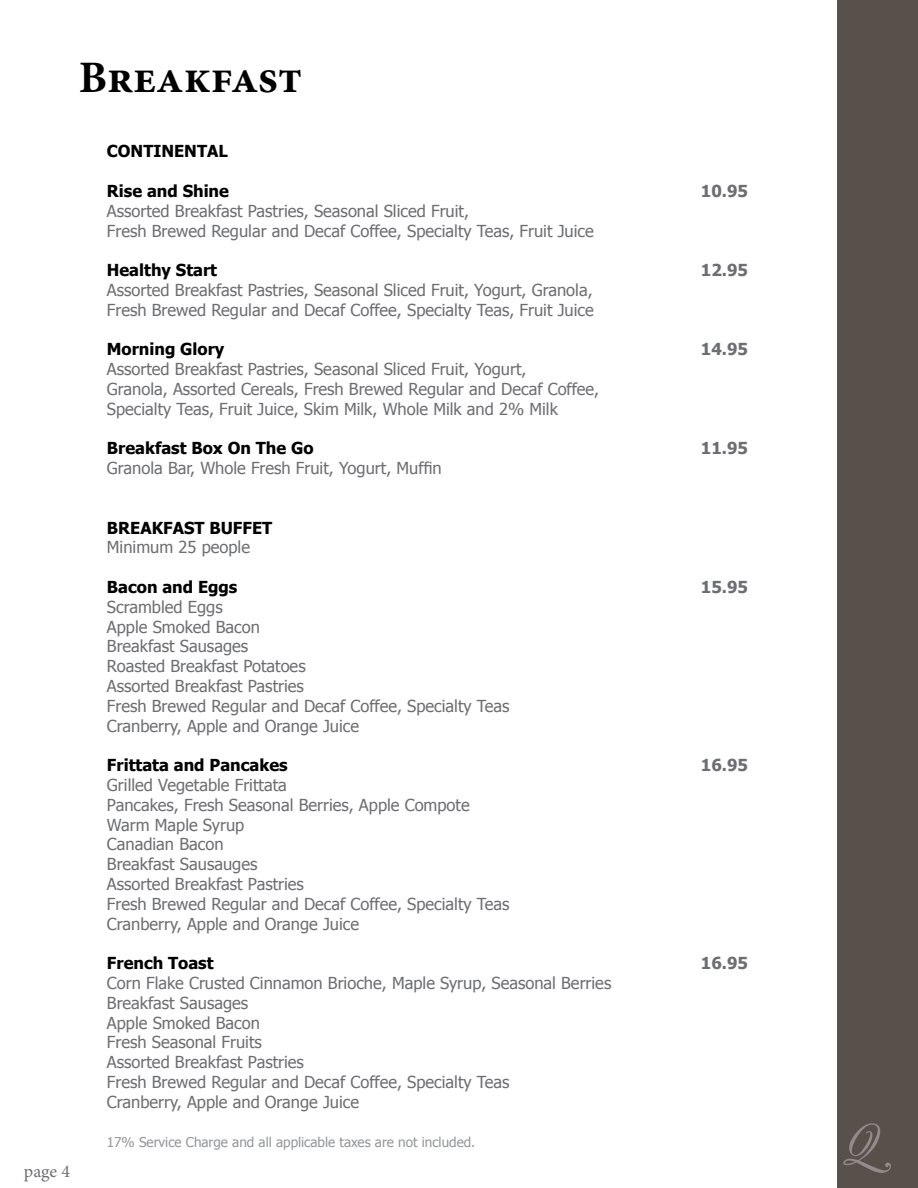
<style>
.page{position:relative;width:918px;height:1188px;background:#fff}
.page>*{position:absolute;margin:0;border:0;box-sizing:border-box;transform-origin:0 0}
.t1{font:700 45px "Minion Pro";letter-spacing:-.005em;color:#000}
.t2{font:18px "Minion Pro";color:#6d6e71}
.t3{font:16.5px/19.8px "Tahoma";color:#6d6e71}
.t4{font:700 16.5px "Tahoma";color:#000}
.t5{font:700 16.5px "Tahoma";color:#6d6e71}
.t6{font:13.5px "Tahoma";color:#939598}
</style>
<div class="page">
<div style="left:837px;top:0;width:81px;height:1188px;background:#58504a"></div>
<svg style="left:843px;top:1123px;width:48px;height:50px"></svg>
<h1 class="t1" style="left:79px;top:46px;width:225px">Breakfast</h1>
<p class="t2" style="left:24px;top:1159px;width:47px">page 4</p>
<p class="t4" style="left:107px;top:140px;width:122px">CONTINENTAL</p>
<p class="t4" style="left:107px;top:179px;width:124px">Rise and Shine</p>
<p class="t5" style="left:701px;top:179px;width:49px">10.95</p>
<p class="t3" style="left:107px;top:200px;width:489px">Assorted Breakfast Pastries, Seasonal Sliced Fruit,<br>Fresh Brewed Regular and Decaf Coffee, Specialty Teas, Fruit Juice</p>
<p class="t4" style="left:107px;top:259px;width:112px">Healthy Start</p>
<p class="t5" style="left:701px;top:259px;width:49px">12.95</p>
<p class="t3" style="left:107px;top:279px;width:489px">Assorted Breakfast Pastries, Seasonal Sliced Fruit, Yogurt, Granola,<br>Fresh Brewed Regular and Decaf Coffee, Specialty Teas, Fruit Juice</p>
<p class="t4" style="left:107px;top:338px;width:119px">Morning Glory</p>
<p class="t5" style="left:701px;top:338px;width:49px">14.95</p>
<p class="t3" style="left:107px;top:358px;width:494px">Assorted Breakfast Pastries, Seasonal Sliced Fruit, Yogurt,<br>Granola, Assorted Cereals, Fresh Brewed Regular and Decaf Coffee,<br>Specialty Teas, Fruit Juice, Skim Milk, Whole Milk and 2% Milk</p>
<p class="t4" style="left:107px;top:437px;width:208px">Breakfast Box On The Go</p>
<p class="t5" style="left:701px;top:437px;width:49px">11.95</p>
<p class="t3" style="left:107px;top:457px;width:336px">Granola Bar, Whole Fresh Fruit, Yogurt, Muffin</p>
<p class="t4" style="left:107px;top:516px;width:167px">BREAKFAST BUFFET</p>
<p class="t3" style="left:107px;top:537px;width:145px">Minimum 25 people</p>
<p class="t4" style="left:107px;top:575px;width:132px">Bacon and Eggs</p>
<p class="t5" style="left:701px;top:575px;width:49px">15.95</p>
<p class="t3" style="left:107px;top:596px;width:404px">Scrambled Eggs<br>Apple Smoked Bacon<br>Breakfast Sausages<br>Roasted Breakfast Potatoes<br>Assorted Breakfast Pastries<br>Fresh Brewed Regular and Decaf Coffee, Specialty Teas<br>Cranberry, Apple and Orange Juice</p>
<p class="t4" style="left:107px;top:754px;width:182px">Frittata and Pancakes</p>
<p class="t5" style="left:701px;top:754px;width:49px">16.95</p>
<p class="t3" style="left:107px;top:774px;width:404px">Grilled Vegetable Frittata<br>Pancakes, Fresh Seasonal Berries, Apple Compote<br>Warm Maple Syrup<br>Canadian Bacon<br>Breakfast Sausauges<br>Assorted Breakfast Pastries<br>Fresh Brewed Regular and Decaf Coffee, Specialty Teas<br>Cranberry, Apple and Orange Juice</p>
<p class="t4" style="left:107px;top:952px;width:108px">French Toast</p>
<p class="t5" style="left:701px;top:952px;width:49px">16.95</p>
<p class="t3" style="left:107px;top:972px;width:506px">Corn Flake Crusted Cinnamon Brioche, Maple Syrup, Seasonal Berries Breakfast Sausages<br>Apple Smoked Bacon<br>Fresh Seasonal Fruits<br>Assorted Breakfast Pastries<br>Fresh Brewed Regular and Decaf Coffee, Specialty Teas<br>Cranberry, Apple and Orange Juice</p>
<p class="t6" style="left:107px;top:1133px;width:370px">17% Service Charge and all applicable taxes are not included.</p>
</div>
